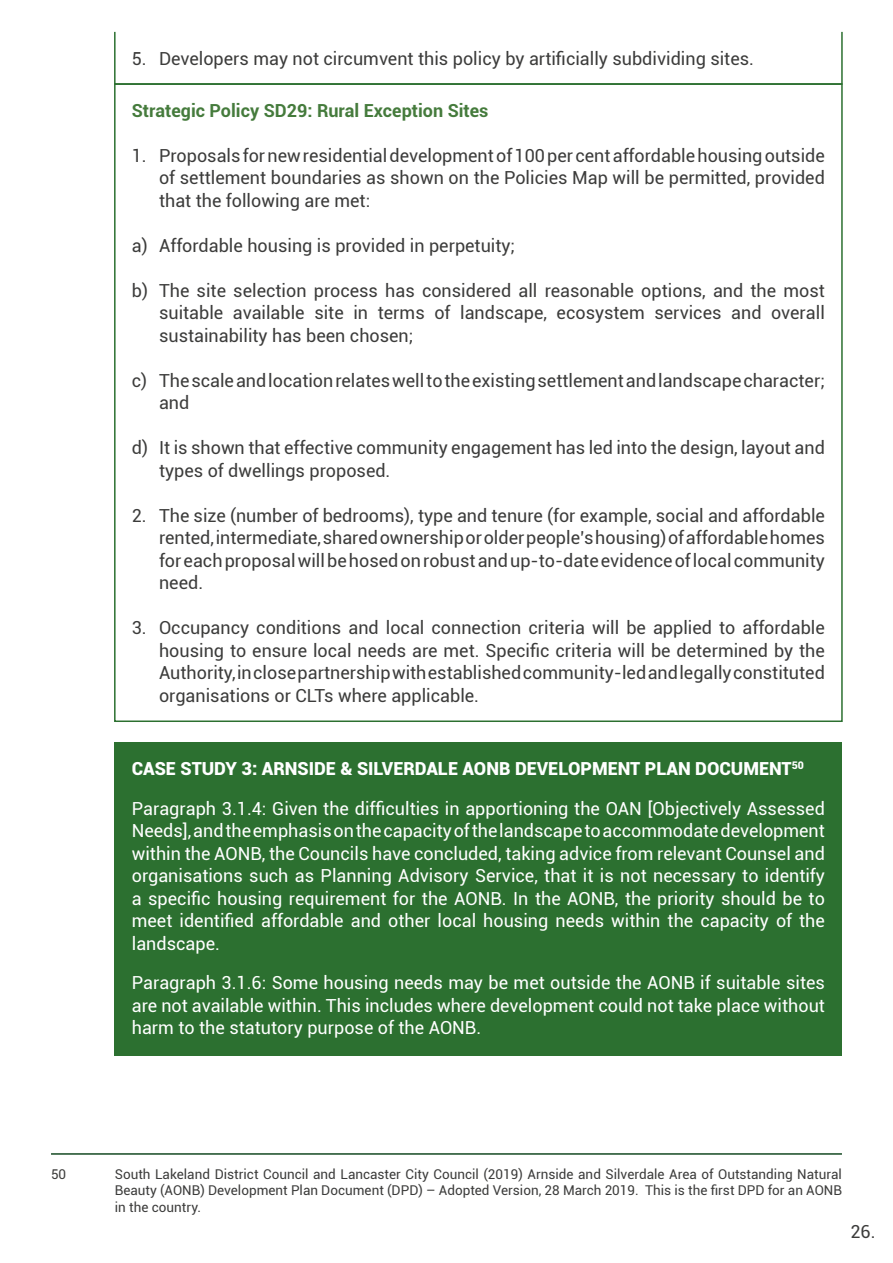
<style>
.page{position:relative;width:893px;height:1263px;background:#fff}
.page>*{position:absolute;margin:0;border:0;box-sizing:border-box;transform-origin:0 0}
.Border_Box_Paragraph__p{font:18px/22.5px "Roboto";color:#3c3c3b;text-align:justify}
.Green_Box_Paragraph__p{font:18px/22.5px "Roboto";color:#fff;text-align:justify}
.Green_Box_Section_Title__H3{font:900 18px "Roboto";color:#fff}
.Border_Box_Paragraph__p-2{font:700 18px "Roboto";color:#457b3c}
.Footnotes{font:13.5px/16.5px "Roboto";color:#3c3c3b;text-align:justify}
</style>
<div class="page">
<div style="left:115px;top:743px;width:727px;height:54px;background:#2c7030"></div>
<div style="left:115px;top:782px;width:727px;height:189px;background:#2c7030"></div>
<div style="left:115px;top:957px;width:727px;height:99px;background:#2c7030"></div>
<hr style="left:51px;top:1153px;width:791px;height:2px;background:#154a22">
<p class="Border_Box_Paragraph__p" style="left:132px;top:46px;width:624px">5. Developers may not circumvent this policy by artificially subdividing sites.</p>
<p class="Border_Box_Paragraph__p-2" style="left:132px;top:98px;width:358px">Strategic Policy SD29: Rural Exception Sites</p>
<p class="Border_Box_Paragraph__p" style="left:159px;top:143px;width:667px;text-indent:-27px">1. Proposals for new residential development of 100 per cent affordable housing outside of settlement boundaries as shown on the Policies Map will be permitted, provided that the following are met:</p>
<p class="Border_Box_Paragraph__p" style="left:132px;top:233px;width:385px">a) Affordable housing is provided in perpetuity;</p>
<p class="Border_Box_Paragraph__p" style="left:159px;top:278px;width:667px;text-indent:-27px">b) The site selection process has considered all reasonable options, and the most suitable available site in terms of landscape, ecosystem services and overall sustainability has been chosen;</p>
<p class="Border_Box_Paragraph__p" style="left:159px;top:368px;width:667px;text-indent:-27px">c) The scale and location relates well to the existing settlement and landscape character; and</p>
<p class="Border_Box_Paragraph__p" style="left:159px;top:436px;width:667px;text-indent:-27px">d) It is shown that effective community engagement has led into the design, layout and types of dwellings proposed.</p>
<p class="Border_Box_Paragraph__p" style="left:159px;top:503px;width:667px;text-indent:-27px">2. The size (number of bedrooms), type and tenure (for example, social and affordable rented, intermediate, shared ownership or older people’s housing) of affordable homes for each proposal will be hosed on robust and up-to-date evidence of local community need.</p>
<p class="Border_Box_Paragraph__p" style="left:159px;top:616px;width:667px;text-indent:-27px">3. Occupancy conditions and local connection criteria will be applied to affordable housing to ensure local needs are met. Specific criteria will be determined by the Authority, in close partnership with established community-led and legally constituted organisations or CLTs where applicable.</p>
<h3 class="Green_Box_Section_Title__H3" style="left:132px;top:756px;width:673px">CASE STUDY 3: ARNSIDE &amp; SILVERDALE AONB DEVELOPMENT PLAN DOCUMENT<sup>50</sup></h3>
<p class="Green_Box_Paragraph__p" style="left:132px;top:797px;width:695px">Paragraph 3.1.4: Given the difficulties in apportioning the OAN [Objectively Assessed Needs], and the emphasis on the capacity of the landscape to accommodate development within the AONB, the Councils have concluded, taking advice from relevant Counsel and organisations such as Planning Advisory Service, that it is not necessary to identify a specific housing requirement for the AONB. In the AONB, the priority should be to meet identified affordable and other local housing needs within the capacity of the landscape.</p>
<p class="Green_Box_Paragraph__p" style="left:132px;top:971px;width:695px">Paragraph 3.1.6: Some housing needs may be met outside the AONB if suitable sites are not available within. This includes where development could not take place without harm to the statutory purpose of the AONB.</p>
<p class="Footnotes" style="left:51px;top:1165px;width:17px">50</p>
<p class="Footnotes" style="left:115px;top:1165px;width:729px">South Lakeland District Council and Lancaster City Council (2019) Arnside and Silverdale Area of Outstanding Natural Beauty (AONB) Development Plan Document (DPD) – Adopted Version, 28 March 2019. This is the first DPD for an AONB in the country.</p>
<p class="Border_Box_Paragraph__p" style="left:850px;top:1220px;width:27px">26.</p>
</div>
